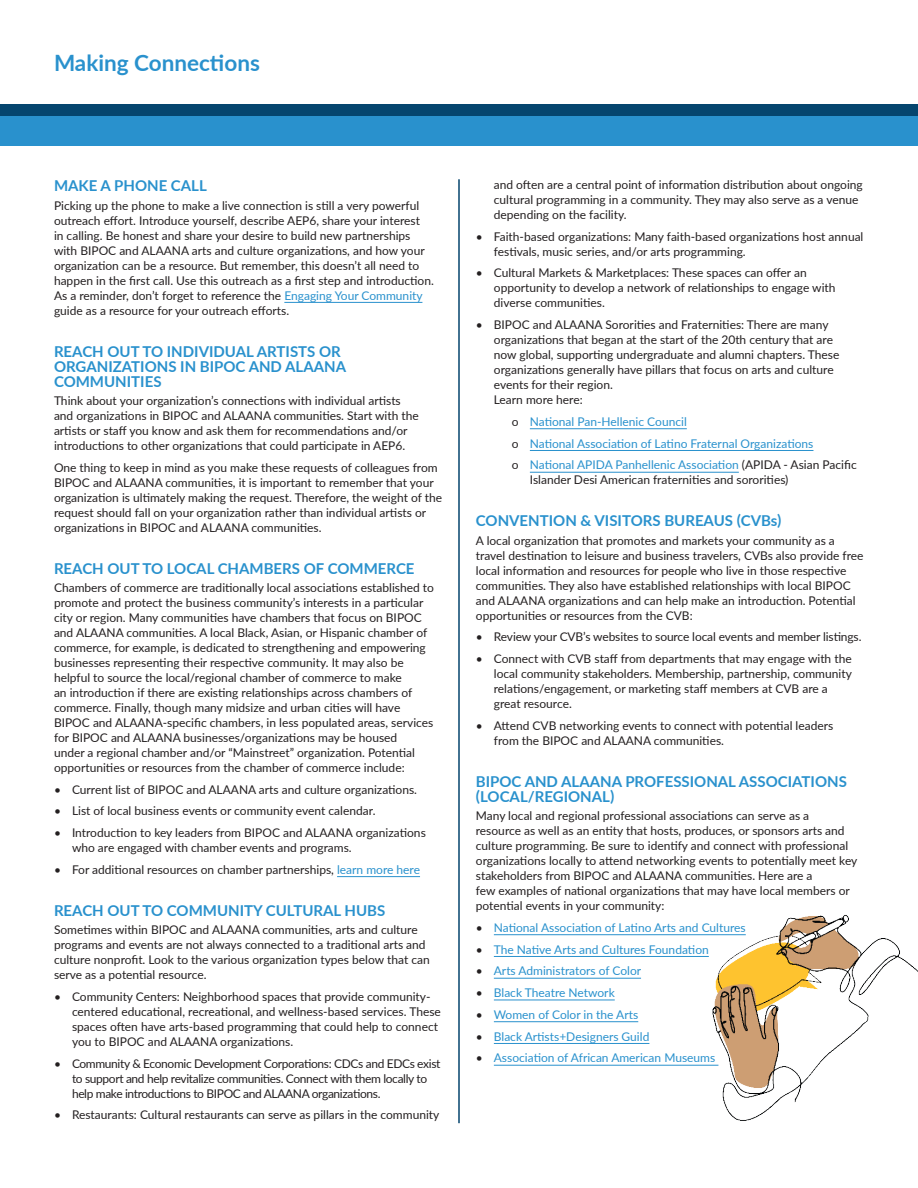
<style>
.page{position:relative;width:918px;height:1188px;background:#fff}
.page>*{position:absolute;margin:0;border:0;box-sizing:border-box;transform-origin:0 0}
.t1{font:700 22.5px "Lato";color:#2991cd}
.Subtitle{font:700 15px/15px "Lato";color:#2991cd}
.Body{font:12px/15px "Lato";color:#231f20}
.Body-2{font:12px "Lato";color:#2991cd}
.Body-3{font:12px/15px "Lato";letter-spacing:-.03em;color:#231f20}
.s1{color:#2991cd}
.s2{color:#231f20}
</style>
<div class="page">
<div style="left:0;top:104px;width:918px;height:13px;background:#05456e"></div>
<div style="left:0;top:117px;width:918px;height:29px;background:#2991cd"></div>
<hr style="left:284px;top:302px;width:138px;height:1px;background:#2991cd">
<hr style="left:337px;top:876px;width:83px;height:1px;background:#2991cd">
<hr style="left:530px;top:428px;width:157px;height:1px;background:#2991cd">
<hr style="left:530px;top:450px;width:283px;height:1px;background:#2991cd">
<hr style="left:530px;top:472px;width:209px;height:1px;background:#2991cd">
<hr style="left:494px;top:934px;width:252px;height:1px;background:#2991cd">
<hr style="left:494px;top:956px;width:215px;height:1px;background:#2991cd">
<hr style="left:494px;top:978px;width:147px;height:1px;background:#2991cd">
<hr style="left:494px;top:1000px;width:121px;height:1px;background:#2991cd">
<hr style="left:494px;top:1021px;width:144px;height:1px;background:#2991cd">
<hr style="left:494px;top:1043px;width:155px;height:1px;background:#2991cd">
<hr style="left:494px;top:1065px;width:224px;height:1px;background:#2991cd">
<hr style="left:458px;top:179px;width:2px;height:944px;background:#05456e">
<img style="left:686px;top:915px;width:232px;height:206px">
<p class="t1" style="left:54px;top:46px;width:207px">Making Connections</p>
<p class="Subtitle" style="left:54px;top:178px;width:154px">MAKE A PHONE CALL</p>
<p class="Body" style="left:54px;top:197px;width:381px">Picking up the phone to make a live connection is still a very powerful outreach effort. Introduce yourself, describe AEP6, share your interest<br>in calling. Be honest and share your desire to build new partnerships with BIPOC and ALAANA arts and culture organizations, and how your organization can be a resource. But remember, this doesn’t all need to happen in the first call. Use this outreach as a first step and introduction.<br>As a reminder, don’t forget to reference the <span class="s1">Engaging Your Community </span>guide as a resource for your outreach efforts.</p>
<p class="Subtitle" style="left:54px;top:343px;width:294px">REACH OUT TO INDIVIDUAL ARTISTS OR<br>ORGANIZATIONS IN BIPOC AND ALAANA<br>COMMUNITIES</p>
<p class="Body" style="left:54px;top:392px;width:366px">Think about your organization’s connections with individual artists and organizations in BIPOC and ALAANA communities. Start with the artists or staff you know and ask them for recommendations and/or introductions to other organizations that could participate in AEP6.</p>
<p class="Body" style="left:54px;top:459px;width:390px">One thing to keep in mind as you make these requests of colleagues from BIPOC and ALAANA communities, it is important to remember that your organization is ultimately making the request. Therefore, the weight of the request should fall on your organization rather than individual artists or organizations in BIPOC and ALAANA communities.</p>
<p class="Subtitle" style="left:54px;top:560px;width:362px">REACH OUT TO LOCAL CHAMBERS OF COMMERCE</p>
<p class="Body" style="left:54px;top:579px;width:382px">Chambers of commerce are traditionally local associations established to promote and protect the business community’s interests in a particular city or region. Many communities have chambers that focus on BIPOC and ALAANA communities. A local Black, Asian, or Hispanic chamber of commerce, for example, is dedicated to strengthening and empowering businesses representing their respective community. It may also be helpful to source the local/regional chamber of commerce to make<br>an introduction if there are existing relationships across chambers of commerce. Finally, though many midsize and urban cities will have BIPOC and ALAANA-specific chambers, in less populated areas, services for BIPOC and ALAANA businesses/organizations may be housed<br>under a regional chamber and/or “Mainstreet” organization. Potential opportunities or resources from the chamber of commerce include:</p>
<p class="Body" style="left:54px;top:781px;width:365px">• Current list of BIPOC and ALAANA arts and culture organizations.</p>
<p class="Body" style="left:54px;top:803px;width:323px">• List of local business events or community event calendar.</p>
<p class="Body" style="left:72px;top:825px;width:355px;text-indent:-18px">• Introduction to key leaders from BIPOC and ALAANA organizations who are engaged with chamber events and programs.</p>
<p class="Body" style="left:54px;top:861px;width:368px">• For additional resources on chamber partnerships, <span class="s1">learn more here</span></p>
<p class="Subtitle" style="left:54px;top:902px;width:333px">REACH OUT TO COMMUNITY CULTURAL HUBS</p>
<p class="Body" style="left:54px;top:922px;width:377px">Sometimes within BIPOC and ALAANA communities, arts and culture programs and events are not always connected to a traditional arts and culture nonprofit. Look to the various organization types below that can serve as a potential resource.</p>
<p class="Body" style="left:72px;top:988px;width:370px;text-indent:-18px">• Community Centers: Neighborhood spaces that provide community&shy;centered educational, recreational, and wellness-based services. These spaces often have arts-based programming that could help to connect you to BIPOC and ALAANA organizations.</p>
<p class="Body-3" style="left:72px;top:1055px;width:370px;text-indent:-18px">• Community &amp; Economic Development Corporations: CDCs and EDCs exist to support and help revitalize communities. Connect with them locally to help make introductions to BIPOC and ALAANA organizations.</p>
<p class="Body" style="left:54px;top:1107px;width:387px">• Restaurants: Cultural restaurants can serve as pillars in the community</p>
<p class="Body" style="left:494px;top:177px;width:370px">and often are a central point of information distribution about ongoing cultural programming in a community. They may also serve as a venue depending on the facility.</p>
<p class="Body" style="left:494px;top:228px;width:371px;text-indent:-18px">• Faith-based organizations: Many faith-based organizations host annual festivals, music series, and/or arts programming.</p>
<p class="Body" style="left:494px;top:265px;width:343px;text-indent:-18px">• Cultural Markets &amp; Marketplaces: These spaces can offer an opportunity to develop a network of relationships to engage with diverse communities.</p>
<p class="Body" style="left:494px;top:317px;width:347px;text-indent:-18px">• BIPOC and ALAANA Sororities and Fraternities: There are many organizations that began at the start of the 20th century that are now global, supporting undergraduate and alumni chapters. These organizations generally have pillars that focus on arts and culture events for their region.<br>Learn more here:</p>
<p class="Body-2" style="left:512px;top:413px;width:176px"><span class="s2">o</span> National Pan-Hellenic Council</p>
<p class="Body-2" style="left:512px;top:435px;width:303px"><span class="s2">o</span> National Association of Latino Fraternal Organizations</p>
<p class="Body" style="left:530px;top:457px;width:328px;text-indent:-18px">o <span class="s1">National APIDA Panhellenic Association</span> (APIDA - Asian Pacific<br>Islander Desi American fraternities and sororities)</p>
<p class="Subtitle" style="left:476px;top:513px;width:307px">CONVENTION &amp; VISITORS BUREAUS (CVBs)</p>
<p class="Body" style="left:476px;top:532px;width:389px">A local organization that promotes and markets your community as a travel destination to leisure and business travelers, CVBs also provide free local information and resources for people who live in those respective communities. They also have established relationships with local BIPOC and ALAANA organizations and can help make an introduction. Potential opportunities or resources from the CVB:</p>
<p class="Body" style="left:476px;top:629px;width:387px">• Review your CVB’s websites to source local events and member listings.</p>
<p class="Body" style="left:494px;top:651px;width:360px;text-indent:-18px">• Connect with CVB staff from departments that may engage with the local community stakeholders. Membership, partnership, community relations/engagement, or marketing staff members at CVB are a great resource.</p>
<p class="Body" style="left:494px;top:718px;width:341px;text-indent:-18px">• Attend CVB networking events to connect with potential leaders from the BIPOC and ALAANA communities.</p>
<p class="Subtitle" style="left:476px;top:773px;width:373px">BIPOC AND ALAANA PROFESSIONAL ASSOCIATIONS (LOCAL/REGIONAL)</p>
<p class="Body" style="left:476px;top:808px;width:383px">Many local and regional professional associations can serve as a resource as well as an entity that hosts, produces, or sponsors arts and culture programming. Be sure to identify and connect with professional organizations locally to attend networking events to potentially meet key stakeholders from BIPOC and ALAANA communities. Here are a<br>few examples of national organizations that may have local members or potential events in your community:</p>
<p class="Body-2" style="left:476px;top:919px;width:271px"><span class="s2">•</span> National Association of Latino Arts and Cultures</p>
<p class="Body-2" style="left:476px;top:941px;width:234px"><span class="s2">•</span> The Native Arts and Cultures Foundation</p>
<p class="Body-2" style="left:476px;top:962px;width:167px"><span class="s2">•</span> Arts Administrators of Color</p>
<p class="Body-2" style="left:476px;top:984px;width:140px"><span class="s2">•</span> Black Theatre Network</p>
<p class="Body-2" style="left:476px;top:1006px;width:164px"><span class="s2">•</span> Women of Color in the Arts</p>
<p class="Body-2" style="left:476px;top:1028px;width:175px"><span class="s2">•</span> Black Artists+Designers Guild</p>
<p class="Body-2" style="left:476px;top:1049px;width:241px"><span class="s2">•</span> Association of African American Museums</p>
</div>
